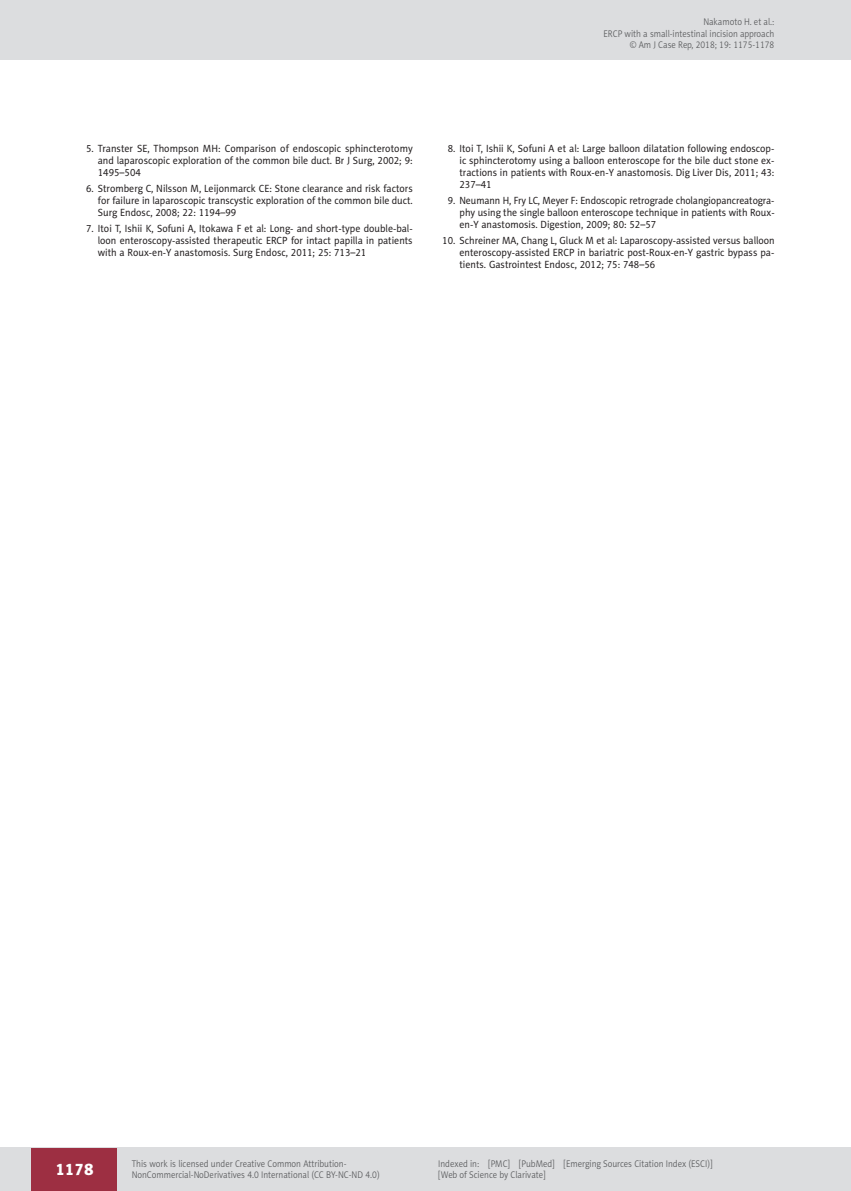
<style>
.page{position:relative;width:851px;height:1191px;background:#fff}
.page>*{position:absolute;margin:0;border:0;box-sizing:border-box;transform-origin:0 0}
.t1{font:16.5px "Naomi Sans EFN Heavy";color:#fff}
.AJCR_Referencje_punk{font:10.5px/12px "Naomi Sans EFN";color:#231f20;text-align:justify;scale:.95 1}
.AJCR_Referencje_punk-2{font:10.5px/12px "Naomi Sans EFN";color:#231f20;text-align:justify;scale:.94 1}
.t2{font:9.75px/11.2px "Naomi Sans EFN Light";color:#57585a;scale:.9 1}
</style>
<div class="page">
<div style="left:0;top:1148px;width:850px;height:43px;background:#dcdddf"></div>
<div style="left:32px;top:1147px;width:85px;height:43px;background:#9d2f42"></div>
<div style="left:0;top:0;width:850px;height:60px;background:#dcdddf"></div>
<p class="t2" style="left:603px;top:16px;width:191px;text-align:right">Nakamoto H. et al.:<br>ERCP with a small-intestinal incision approach © Am J Case Rep, 2018; 19: 1175-1178</p>
<p class="AJCR_Referencje_punk" style="left:98px;top:142px;width:333px;text-indent:-12px">5. Transter SE, Thompson MH: Comparison of endoscopic sphincterotomy and laparoscopic exploration of the common bile duct. Br J Surg, 2002; 9:<br>1495–504</p>
<p class="AJCR_Referencje_punk" style="left:98px;top:183px;width:333px;text-indent:-12px">6. Stromberg C, Nilsson M, Leijonmarck CE: Stone clearance and risk factors for failure in laparoscopic transcystic exploration of the common bile duct.<br>Surg Endosc, 2008; 22: 1194–99</p>
<p class="AJCR_Referencje_punk" style="left:98px;top:223px;width:333px;text-indent:-12px">7. Itoi T, Ishii K, Sofuni A, Itokawa F et al: Long- and short-type double-bal&shy;loon enteroscopy-assisted therapeutic ERCP for intact papilla in patients with a Roux-en-Y anastomosis. Surg Endosc, 2011; 25: 713–21</p>
<p class="AJCR_Referencje_punk" style="left:459px;top:142px;width:333px;text-indent:-12px">8. Itoi T, Ishii K, Sofuni A et al: Large balloon dilatation following endoscop&shy;ic sphincterotomy using a balloon enteroscope for the bile duct stone ex&shy;tractions in patients with Roux-en-Y anastomosis. Dig Liver Dis, 2011; 43:<br>237–41</p>
<p class="AJCR_Referencje_punk-2" style="left:459px;top:195px;width:336px;text-indent:-12px">9. Neumann H, Fry LC, Meyer F: Endoscopic retrograde cholangiopancreatogra&shy;phy using the single balloon enteroscope technique in patients with Roux&shy;en-Y anastomosis. Digestion, 2009; 80: 52–57</p>
<p class="AJCR_Referencje_punk" style="left:459px;top:235px;width:333px;text-indent:-17px">10. Schreiner MA, Chang L, Gluck M et al: Laparoscopy-assisted versus balloon enteroscopy-assisted ERCP in bariatric post-Roux-en-Y gastric bypass pa&shy;tients. Gastrointest Endosc, 2012; 75: 748–56</p>
<h1 class="t1" style="left:55px;top:1159px;width:40px">1178</h1>
<p class="t2" style="left:132px;top:1158px;width:277px">This work is licensed under Creative Common Attribution-<br>NonCommercial-NoDerivatives 4.0 International (CC BY-NC-ND 4.0)</p>
<p class="t2" style="left:438px;top:1158px;width:306px">Indexed in: [PMC] [PubMed] [Emerging Sources Citation Index (ESCI)] [Web of Science by Clarivate]</p>
</div>
